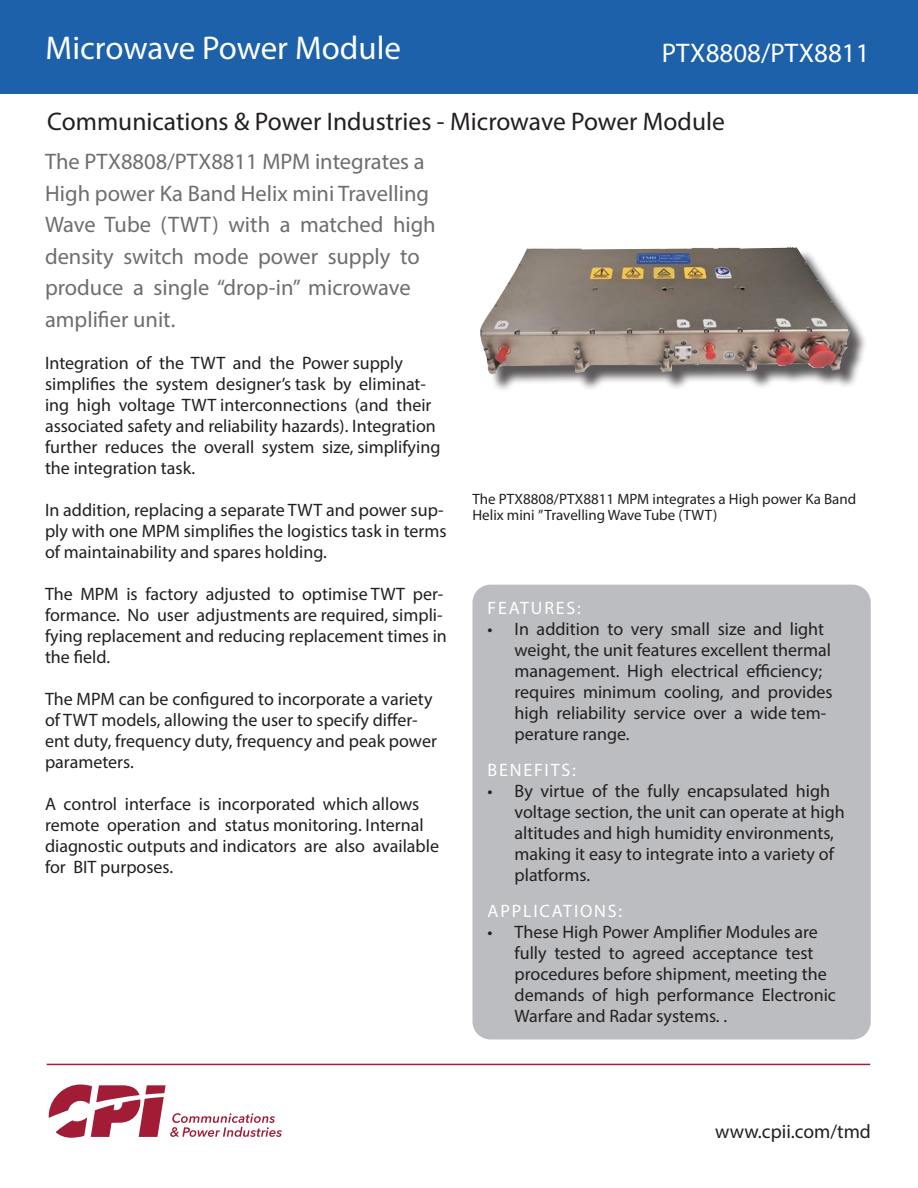
<style>
.page{position:relative;width:918px;height:1188px;background:#fff}
.page>*{position:absolute;margin:0;border:0;box-sizing:border-box;transform-origin:0 0}
.Body_Copy{font:33px "Myriad Pro";color:#fff}
.Body_Copy-2{font:27px "Myriad Pro";color:#fff}
.Body_Copy-3{font:25.5px "Myriad Pro";color:#231f20}
.Body_Copy-4{font:22.5px/31.5px "Myriad Pro";color:#6d6e71}
.Body_Copy-5{font:19.5px "Myriad Pro";color:#231f20}
.Body_Copy-6{font:18px/21px "Myriad Pro";color:#231f20}
.Body_Copy-7{font:18px "Myriad Pro";letter-spacing:.1em;color:#fff}
.Body_Copy-8{font:15px/16.5px "Myriad Pro";color:#231f20}
</style>
<div class="page">
<div style="left:472px;top:585px;width:399px;height:454px;background:#bcbdc0;border-radius:18px"></div>
<div style="left:483px;top:249px;width:385px;height:144px;background:#231f20;opacity:.75"></div>
<img style="left:480px;top:247px;width:370px;height:128px">
<svg style="left:49px;top:1085px;width:233px;height:53px"></svg>
<hr style="left:47px;top:1064px;width:823px;height:1px;background:#a31c35">
<div style="left:0;top:0;width:918px;height:94px;background:#1c61aa"></div>
<p class="Body_Copy" style="left:46px;top:27px;width:357px">Microwave Power Module</p>
<p class="Body_Copy-2" style="left:662px;top:36px;width:209px">PTX8808/PTX8811</p>
<p class="Body_Copy-3" style="left:47px;top:106px;width:679px">Communications &amp; Power Industries - Microwave Power Module</p>
<p class="Body_Copy-4" style="left:45px;top:146px;width:392px">The PTX8808/PTX8811 MPM integrates a High power Ka Band Helix mini Travelling Wave Tube (TWT) with a matched high density switch mode power supply to produce a single “drop-in” microwave amplifier unit.</p>
<p class="Body_Copy-6" style="left:45px;top:352px;width:397px">Integration of the TWT and the Power supply simplifies the system designer’s task by eliminat&shy;ing high voltage TWT interconnections (and their associated safety and reliability hazards). Integration further reduces the overall system size, simplifying the integration task.</p>
<p class="Body_Copy-6" style="left:45px;top:499px;width:403px">In addition, replacing a separate TWT and power sup&shy;ply with one MPM simplifies the logistics task in terms of maintainability and spares holding.</p>
<p class="Body_Copy-6" style="left:45px;top:583px;width:403px">The MPM is factory adjusted to optimise TWT per&shy;formance. No user adjustments are required, simpli&shy;fying replacement and reducing replacement times in the field.</p>
<p class="Body_Copy-6" style="left:45px;top:688px;width:393px">The MPM can be configured to incorporate a variety of TWT models, allowing the user to specify differ&shy;ent duty, frequency duty, frequency and peak power parameters.</p>
<p class="Body_Copy-6" style="left:45px;top:793px;width:396px">A control interface is incorporated which allows remote operation and status monitoring. Internal diagnostic outputs and indicators are also available for BIT purposes.</p>
<p class="Body_Copy-8" style="left:472px;top:490px;width:385px">The PTX8808/PTX8811 MPM integrates a High power Ka Band<br>Helix mini ” Travelling Wave Tube (TWT)</p>
<p class="Body_Copy-7" style="left:488px;top:597px;width:95px">FEATURES:</p>
<p class="Body_Copy-6" style="left:515px;top:618px;width:320px;text-indent:-27px">• In addition to very small size and light weight, the unit features excellent thermal management. High electrical efficiency; requires minimum cooling, and provides high reliability service over a wide tem&shy;perature range.</p>
<p class="Body_Copy-7" style="left:488px;top:759px;width:90px">BENEFITS:</p>
<p class="Body_Copy-6" style="left:515px;top:780px;width:332px;text-indent:-27px">• By virtue of the fully encapsulated high voltage section, the unit can operate at high altitudes and high humidity environments, making it easy to integrate into a variety of platforms.</p>
<p class="Body_Copy-7" style="left:488px;top:900px;width:136px">APPLICATIONS:</p>
<p class="Body_Copy-6" style="left:515px;top:921px;width:323px;text-indent:-27px">• These High Power Amplifier Modules are fully tested to agreed acceptance test procedures before shipment, meeting the demands of high performance Electronic Warfare and Radar systems. .</p>
<p class="Body_Copy-5" style="left:715px;top:1120px;width:157px">www.cpii.com/tmd</p>
</div>
